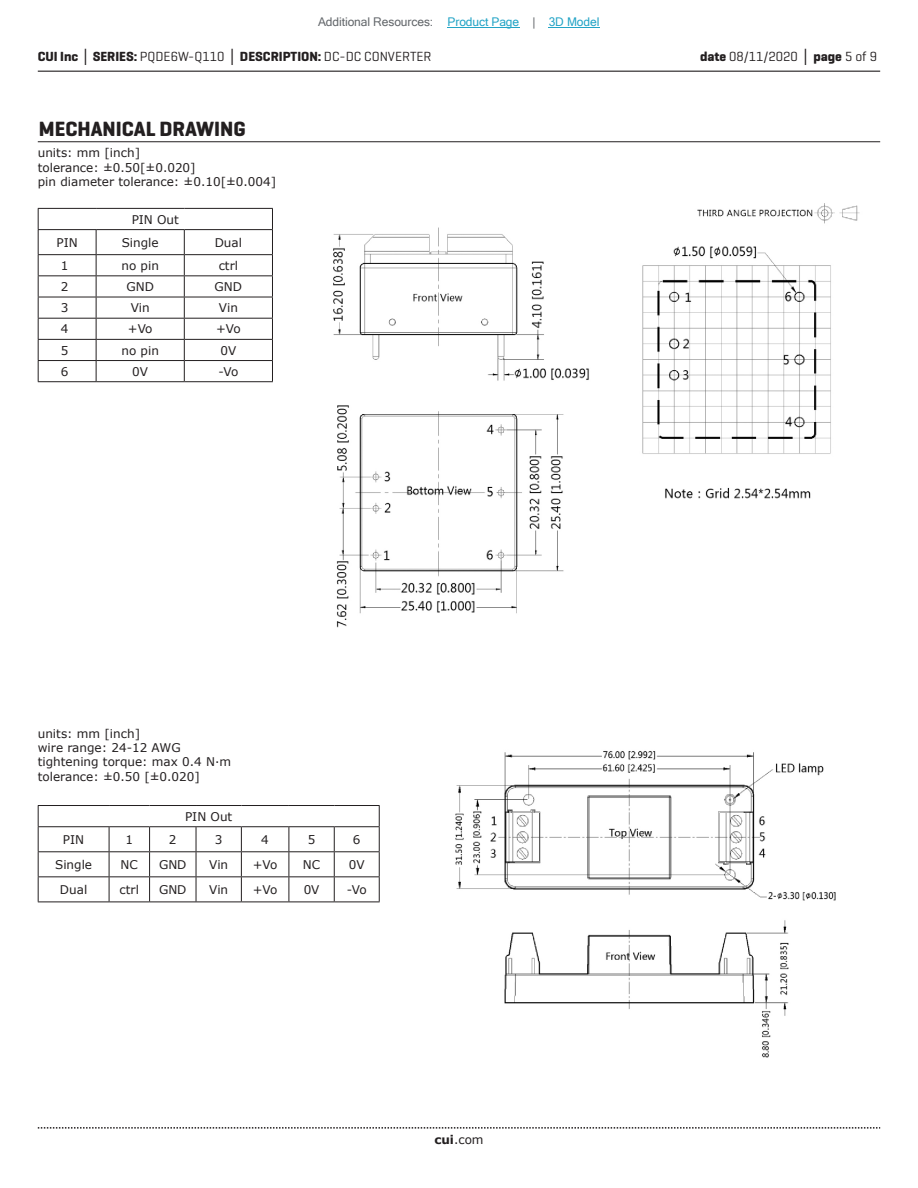
<style>
.page{position:relative;width:918px;height:1188px;background:#fff}
.page>*{position:absolute;margin:0;border:0;box-sizing:border-box;transform-origin:0 0}
.t1{font:700 21px "Geogrotesque";color:#231f20}
.t2{font:700 13.5px "Geogrotesque";color:#231f20}
.t3{font:13.5px "Geogrotesque";color:#231f20}
.t4{font:12px/14.4px "Verdana";color:#231f20}
.t5{font:12px "Microsoft Sans Serif";letter-spacing:-.005em;color:#63676b}
.s1{color:#23a4c6}
.s2{font-family:"Verdana"}
.s3{font-weight:400}
.s4{font-weight:700}
.s5{font-family:"Verdana";font-weight:700}
</style>
<div class="page">
<hr style="left:38px;top:71px;width:842px;height:1px;background:#231f20">
<svg style="left:38px;top:1127px;width:842px;height:2px"></svg>
<hr style="left:38px;top:141px;width:842px;height:1px;background:#231f20">
<hr style="left:38px;top:208px;width:58px;height:1px;background:#231f20">
<hr style="left:96px;top:208px;width:88px;height:1px;background:#231f20">
<hr style="left:184px;top:208px;width:89px;height:1px;background:#231f20">
<hr style="left:38px;top:229px;width:58px;height:1px;background:#231f20">
<hr style="left:96px;top:229px;width:88px;height:1px;background:#231f20">
<hr style="left:184px;top:229px;width:89px;height:1px;background:#231f20">
<hr style="left:38px;top:254px;width:58px;height:1px;background:#231f20">
<hr style="left:96px;top:254px;width:88px;height:1px;background:#231f20">
<hr style="left:184px;top:254px;width:89px;height:1px;background:#231f20">
<hr style="left:38px;top:275px;width:58px;height:1px;background:#231f20">
<hr style="left:38px;top:297px;width:58px;height:1px;background:#231f20">
<hr style="left:38px;top:318px;width:58px;height:1px;background:#231f20">
<hr style="left:38px;top:339px;width:58px;height:1px;background:#231f20">
<hr style="left:38px;top:360px;width:58px;height:1px;background:#231f20">
<hr style="left:38px;top:381px;width:58px;height:1px;background:#231f20">
<hr style="left:96px;top:275px;width:88px;height:1px;background:#231f20">
<hr style="left:184px;top:275px;width:89px;height:1px;background:#231f20">
<hr style="left:96px;top:297px;width:88px;height:1px;background:#231f20">
<hr style="left:184px;top:297px;width:89px;height:1px;background:#231f20">
<hr style="left:96px;top:318px;width:88px;height:1px;background:#231f20">
<hr style="left:184px;top:318px;width:89px;height:1px;background:#231f20">
<hr style="left:96px;top:339px;width:88px;height:1px;background:#231f20">
<hr style="left:184px;top:339px;width:89px;height:1px;background:#231f20">
<hr style="left:96px;top:360px;width:88px;height:1px;background:#231f20">
<hr style="left:184px;top:360px;width:89px;height:1px;background:#231f20">
<svg style="left:184px;top:230px;width:1px;height:151px"></svg>
<svg style="left:272px;top:209px;width:1px;height:172px"></svg>
<hr style="left:96px;top:381px;width:88px;height:1px;background:#231f20">
<hr style="left:184px;top:381px;width:89px;height:1px;background:#231f20">
<svg style="left:38px;top:209px;width:1px;height:172px"></svg>
<svg style="left:96px;top:230px;width:1px;height:151px"></svg>
<img style="left:333px;top:203px;width:527px;height:425px">
<img style="left:455px;top:751px;width:381px;height:307px">
<hr style="left:38px;top:805px;width:71px;height:1px;background:#231f20">
<hr style="left:109px;top:805px;width:41px;height:1px;background:#231f20">
<hr style="left:150px;top:805px;width:46px;height:1px;background:#231f20">
<hr style="left:196px;top:805px;width:45px;height:1px;background:#231f20">
<hr style="left:241px;top:805px;width:48px;height:1px;background:#231f20">
<hr style="left:289px;top:805px;width:45px;height:1px;background:#231f20">
<hr style="left:334px;top:805px;width:46px;height:1px;background:#231f20">
<hr style="left:38px;top:826px;width:71px;height:1px;background:#231f20">
<hr style="left:109px;top:826px;width:41px;height:1px;background:#231f20">
<hr style="left:150px;top:826px;width:46px;height:1px;background:#231f20">
<hr style="left:196px;top:826px;width:45px;height:1px;background:#231f20">
<hr style="left:241px;top:826px;width:48px;height:1px;background:#231f20">
<hr style="left:289px;top:826px;width:45px;height:1px;background:#231f20">
<hr style="left:334px;top:826px;width:46px;height:1px;background:#231f20">
<hr style="left:38px;top:851px;width:71px;height:1px;background:#231f20">
<hr style="left:109px;top:851px;width:41px;height:1px;background:#231f20">
<hr style="left:150px;top:851px;width:46px;height:1px;background:#231f20">
<hr style="left:196px;top:851px;width:45px;height:1px;background:#231f20">
<hr style="left:241px;top:851px;width:48px;height:1px;background:#231f20">
<hr style="left:289px;top:851px;width:45px;height:1px;background:#231f20">
<hr style="left:334px;top:851px;width:46px;height:1px;background:#231f20">
<hr style="left:38px;top:876px;width:71px;height:1px;background:#231f20">
<svg style="left:38px;top:806px;width:1px;height:96px"></svg>
<hr style="left:109px;top:876px;width:41px;height:1px;background:#231f20">
<svg style="left:109px;top:827px;width:1px;height:75px"></svg>
<hr style="left:150px;top:876px;width:46px;height:1px;background:#231f20">
<svg style="left:149px;top:827px;width:1px;height:75px"></svg>
<hr style="left:196px;top:876px;width:45px;height:1px;background:#231f20">
<svg style="left:196px;top:827px;width:1px;height:75px"></svg>
<hr style="left:241px;top:876px;width:48px;height:1px;background:#231f20">
<svg style="left:241px;top:827px;width:1px;height:75px"></svg>
<hr style="left:289px;top:876px;width:45px;height:1px;background:#231f20">
<svg style="left:289px;top:827px;width:1px;height:75px"></svg>
<hr style="left:334px;top:876px;width:46px;height:1px;background:#231f20">
<svg style="left:334px;top:827px;width:1px;height:75px"></svg>
<svg style="left:379px;top:806px;width:1px;height:96px"></svg>
<hr style="left:38px;top:902px;width:71px;height:1px;background:#231f20">
<hr style="left:109px;top:902px;width:41px;height:1px;background:#231f20">
<hr style="left:150px;top:902px;width:46px;height:1px;background:#231f20">
<hr style="left:196px;top:902px;width:45px;height:1px;background:#231f20">
<hr style="left:241px;top:902px;width:48px;height:1px;background:#231f20">
<hr style="left:289px;top:902px;width:45px;height:1px;background:#231f20">
<hr style="left:334px;top:902px;width:46px;height:1px;background:#231f20">
<hr style="left:448px;top:27px;width:72px;height:1px;background:#23a4c6">
<hr style="left:549px;top:27px;width:51px;height:1px;background:#23a4c6">
<p class="t5" style="left:318px;top:15px;width:283px">Additional Resources: <span class="s1">Product Page</span> | <span class="s1">3D Model</span></p>
<p class="t2" style="left:38px;top:48px;width:395px">CUI Inc <span class="s2">│</span> SERIES: <span class="s3">PQDE6W-Q110</span> <span class="s2">│</span> DESCRIPTION: <span class="s3">DC-DC CONVERTER</span></p>
<p class="t3" style="left:700px;top:48px;width:179px"><span class="s4">date</span> 08/11/2020 <span class="s5">│</span> <span class="s4">page</span> 5 of 9</p>
<h1 class="t1" style="left:39px;top:116px;width:208px">MECHANICAL DRAWING</h1>
<p class="t4" style="left:38px;top:145px;width:240px">units: mm [inch]<br>tolerance: ±0.50[±0.020]<br>pin diameter tolerance: ±0.10[±0.004]</p>
<p class="t4" style="left:132px;top:212px;width:49px">PIN Out</p>
<p class="t4" style="left:57px;top:235px;width:23px">PIN</p>
<p class="t4" style="left:122px;top:235px;width:39px">Single</p>
<p class="t4" style="left:215px;top:235px;width:29px">Dual</p>
<p class="t4" style="left:61px;top:258px;width:9px">1</p>
<p class="t4" style="left:121px;top:258px;width:39px">no pin</p>
<p class="t4" style="left:219px;top:258px;width:21px">ctrl</p>
<p class="t4" style="left:61px;top:279px;width:9px">2</p>
<p class="t4" style="left:126px;top:279px;width:29px">GND</p>
<p class="t4" style="left:215px;top:279px;width:29px">GND</p>
<p class="t4" style="left:61px;top:301px;width:9px">3</p>
<p class="t4" style="left:131px;top:301px;width:21px">Vin</p>
<p class="t4" style="left:219px;top:301px;width:21px">Vin</p>
<p class="t4" style="left:61px;top:322px;width:9px">4</p>
<p class="t4" style="left:128px;top:322px;width:26px">+Vo</p>
<p class="t4" style="left:216px;top:322px;width:26px">+Vo</p>
<p class="t4" style="left:61px;top:343px;width:9px">5</p>
<p class="t4" style="left:121px;top:343px;width:39px">no pin</p>
<p class="t4" style="left:220px;top:343px;width:17px">0V</p>
<p class="t4" style="left:61px;top:364px;width:9px">6</p>
<p class="t4" style="left:132px;top:364px;width:17px">0V</p>
<p class="t4" style="left:218px;top:364px;width:22px">-Vo</p>
<p class="t4" style="left:38px;top:726px;width:195px">units: mm [inch]<br>wire range: 24-12 AWG tightening torque: max 0.4 N·m tolerance: ±0.50 [±0.020]</p>
<p class="t4" style="left:185px;top:809px;width:49px">PIN Out</p>
<p class="t4" style="left:63px;top:832px;width:23px">PIN</p>
<p class="t4" style="left:126px;top:832px;width:9px">1</p>
<p class="t4" style="left:169px;top:832px;width:9px">2</p>
<p class="t4" style="left:215px;top:832px;width:9px">3</p>
<p class="t4" style="left:261px;top:832px;width:9px">4</p>
<p class="t4" style="left:308px;top:832px;width:9px">5</p>
<p class="t4" style="left:353px;top:832px;width:9px">6</p>
<p class="t4" style="left:55px;top:857px;width:39px">Single</p>
<p class="t4" style="left:121px;top:857px;width:19px">NC</p>
<p class="t4" style="left:159px;top:857px;width:29px">GND</p>
<p class="t4" style="left:209px;top:857px;width:21px">Vin</p>
<p class="t4" style="left:253px;top:857px;width:26px">+Vo</p>
<p class="t4" style="left:303px;top:857px;width:19px">NC</p>
<p class="t4" style="left:349px;top:857px;width:17px">0V</p>
<p class="t4" style="left:60px;top:882px;width:29px">Dual</p>
<p class="t4" style="left:120px;top:882px;width:21px">ctrl</p>
<p class="t4" style="left:159px;top:882px;width:29px">GND</p>
<p class="t4" style="left:209px;top:882px;width:21px">Vin</p>
<p class="t4" style="left:253px;top:882px;width:26px">+Vo</p>
<p class="t4" style="left:304px;top:882px;width:17px">0V</p>
<p class="t4" style="left:347px;top:882px;width:22px">-Vo</p>
<p class="t4" style="left:434px;top:1132px;width:51px"><span class="s4">cui</span>.com</p>
</div>
